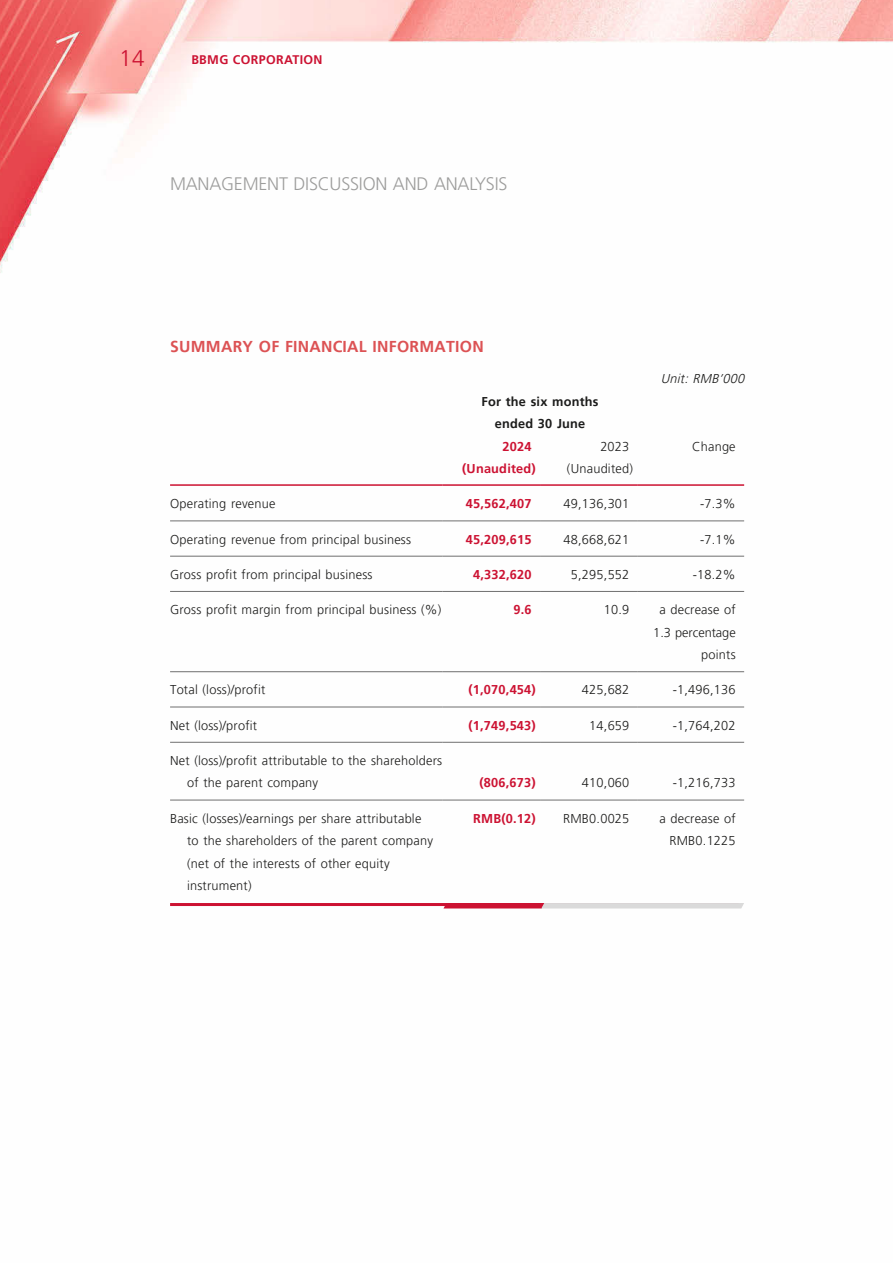
<style>
.page{position:relative;width:893px;height:1263px;background:#fff}
.page>*{position:absolute;margin:0;border:0;box-sizing:border-box;transform-origin:0 0}
.t1{font:300 22.5px "Frutiger LT Pro";color:#cc1232}
.t2{font:300 18px "Frutiger LT Pro";letter-spacing:-.015em;color:#9d9d9c}
.t3{font:700 15.75px "Frutiger LT Pro";letter-spacing:.015em;color:#dc5254}
.t4{font:300 12.75px/22.5px "Frutiger LT Pro";letter-spacing:.015em;color:#1c1c1b;text-align:right}
.t5{font:700 12.75px "Frutiger LT Pro";letter-spacing:.015em;color:#cc1232}
.t6{font:700 12.75px/22.5px "Frutiger LT Pro";letter-spacing:.015em;color:#1c1c1b;text-align:center}
.t7{font:italic 300 12.75px "Frutiger LT Pro";color:#1c1c1b}
.t8{font:700 12.45px "Frutiger LT Pro";letter-spacing:.03em;color:#cc1232}
</style>
<div class="page">
<img style="left:0;top:0;width:893px;height:909px">
<hr style="left:170px;top:484px;width:272px;height:2px;background:#cc1232">
<hr style="left:442px;top:484px;width:98px;height:2px;background:#cc1232">
<hr style="left:540px;top:484px;width:98px;height:2px;background:#cc1232">
<hr style="left:638px;top:484px;width:106px;height:2px;background:#cc1232">
<hr style="left:170px;top:521px;width:272px;height:1px;background:#6f6f6f">
<hr style="left:442px;top:521px;width:98px;height:1px;background:#6f6f6f">
<hr style="left:540px;top:521px;width:98px;height:1px;background:#6f6f6f">
<hr style="left:638px;top:521px;width:106px;height:1px;background:#6f6f6f">
<hr style="left:170px;top:556px;width:272px;height:1px;background:#6f6f6f">
<hr style="left:442px;top:556px;width:98px;height:1px;background:#6f6f6f">
<hr style="left:540px;top:556px;width:98px;height:1px;background:#6f6f6f">
<hr style="left:638px;top:556px;width:106px;height:1px;background:#6f6f6f">
<hr style="left:170px;top:591px;width:272px;height:1px;background:#6f6f6f">
<hr style="left:442px;top:591px;width:98px;height:1px;background:#6f6f6f">
<hr style="left:540px;top:591px;width:98px;height:1px;background:#6f6f6f">
<hr style="left:638px;top:591px;width:106px;height:1px;background:#6f6f6f">
<hr style="left:170px;top:671px;width:272px;height:1px;background:#6f6f6f">
<hr style="left:442px;top:671px;width:98px;height:1px;background:#6f6f6f">
<hr style="left:540px;top:671px;width:98px;height:1px;background:#6f6f6f">
<hr style="left:638px;top:671px;width:106px;height:1px;background:#6f6f6f">
<hr style="left:170px;top:707px;width:272px;height:1px;background:#6f6f6f">
<hr style="left:442px;top:707px;width:98px;height:1px;background:#6f6f6f">
<hr style="left:540px;top:707px;width:98px;height:1px;background:#6f6f6f">
<hr style="left:638px;top:707px;width:106px;height:1px;background:#6f6f6f">
<hr style="left:170px;top:742px;width:272px;height:1px;background:#6f6f6f">
<hr style="left:442px;top:742px;width:98px;height:1px;background:#6f6f6f">
<hr style="left:540px;top:742px;width:98px;height:1px;background:#6f6f6f">
<hr style="left:638px;top:742px;width:106px;height:1px;background:#6f6f6f">
<hr style="left:170px;top:800px;width:272px;height:1px;background:#6f6f6f">
<hr style="left:442px;top:800px;width:98px;height:1px;background:#6f6f6f">
<hr style="left:540px;top:800px;width:98px;height:1px;background:#6f6f6f">
<hr style="left:638px;top:800px;width:106px;height:1px;background:#6f6f6f">
<hr style="left:170px;top:903px;width:569px;height:3px;background:#cc1232">
<svg style="left:443px;top:903px;width:301px;height:5px"></svg>
<h1 class="t1" style="left:119px;top:45px;width:27px">14</h1>
<p class="t8" style="left:191px;top:52px;width:133px">BBMG CORPORATION</p>
<h2 class="t2" style="left:170px;top:173px;width:339px">MANAGEMENT DISCUSSION AND ANALYSIS</h2>
<p class="t3" style="left:170px;top:337px;width:315px">SUMMARY OF FINANCIAL INFORMATION</p>
<p class="t7" style="left:661px;top:371px;width:88px">Unit: RMB’000</p>
<p class="t6" style="left:482px;top:390px;width:119px">For the six months ended 30 June</p>
<p class="t5" style="left:503px;top:438px;width:31px">2024</p>
<p class="t4" style="left:600px;top:435px;width:31px">2023</p>
<p class="t4" style="left:692px;top:435px;width:45px">Change</p>
<p class="t5" style="left:462px;top:461px;width:75px">(Unaudited)</p>
<p class="t4" style="left:567px;top:457px;width:67px">(Unaudited)</p>
<p class="t4" style="left:170px;top:493px;width:107px">Operating revenue</p>
<p class="t5" style="left:466px;top:496px;width:67px">45,562,407</p>
<p class="t4" style="left:564px;top:493px;width:67px">49,136,301</p>
<p class="t4" style="left:700px;top:493px;width:37px">-7.3%</p>
<p class="t4" style="left:170px;top:528px;width:243px">Operating revenue from principal business</p>
<p class="t5" style="left:466px;top:531px;width:67px">45,209,615</p>
<p class="t4" style="left:564px;top:528px;width:67px">48,668,621</p>
<p class="t4" style="left:700px;top:528px;width:37px">-7.1%</p>
<p class="t4" style="left:170px;top:563px;width:204px">Gross profit from principal business</p>
<p class="t5" style="left:473px;top:567px;width:60px">4,332,620</p>
<p class="t4" style="left:571px;top:563px;width:60px">5,295,552</p>
<p class="t4" style="left:693px;top:563px;width:44px">-18.2%</p>
<p class="t4" style="left:170px;top:598px;width:273px">Gross profit margin from principal business (%)</p>
<p class="t5" style="left:513px;top:602px;width:20px">9.6</p>
<p class="t4" style="left:604px;top:598px;width:27px">10.9</p>
<p class="t4" style="left:653px;top:598px;width:84px">a decrease of<br>1.3 percentage points</p>
<p class="t4" style="left:170px;top:679px;width:97px">Total (loss)/profit</p>
<p class="t5" style="left:468px;top:682px;width:69px">(1,070,454)</p>
<p class="t4" style="left:582px;top:679px;width:49px">425,682</p>
<p class="t4" style="left:673px;top:679px;width:64px">-1,496,136</p>
<p class="t4" style="left:170px;top:714px;width:89px">Net (loss)/profit</p>
<p class="t5" style="left:468px;top:718px;width:69px">(1,749,543)</p>
<p class="t4" style="left:589px;top:714px;width:42px">14,659</p>
<p class="t4" style="left:673px;top:714px;width:64px">-1,764,202</p>
<p class="t4" style="left:187px;top:749px;width:256px;text-align:left;text-indent:-17px">Net (loss)/profit attributable to the shareholders of the parent company</p>
<p class="t5" style="left:479px;top:775px;width:58px">(806,673)</p>
<p class="t4" style="left:582px;top:772px;width:49px">410,060</p>
<p class="t4" style="left:673px;top:772px;width:64px">-1,216,733</p>
<p class="t4" style="left:187px;top:807px;width:247px;text-align:left;text-indent:-17px">Basic (losses)/earnings per share attributable to the shareholders of the parent company (net of the interests of other equity instrument)</p>
<p class="t5" style="left:473px;top:811px;width:64px">RMB(0.12)</p>
<p class="t4" style="left:563px;top:807px;width:68px">RMB0.0025</p>
<p class="t4" style="left:659px;top:807px;width:78px">a decrease of<br>RMB0.1225</p>
</div>
